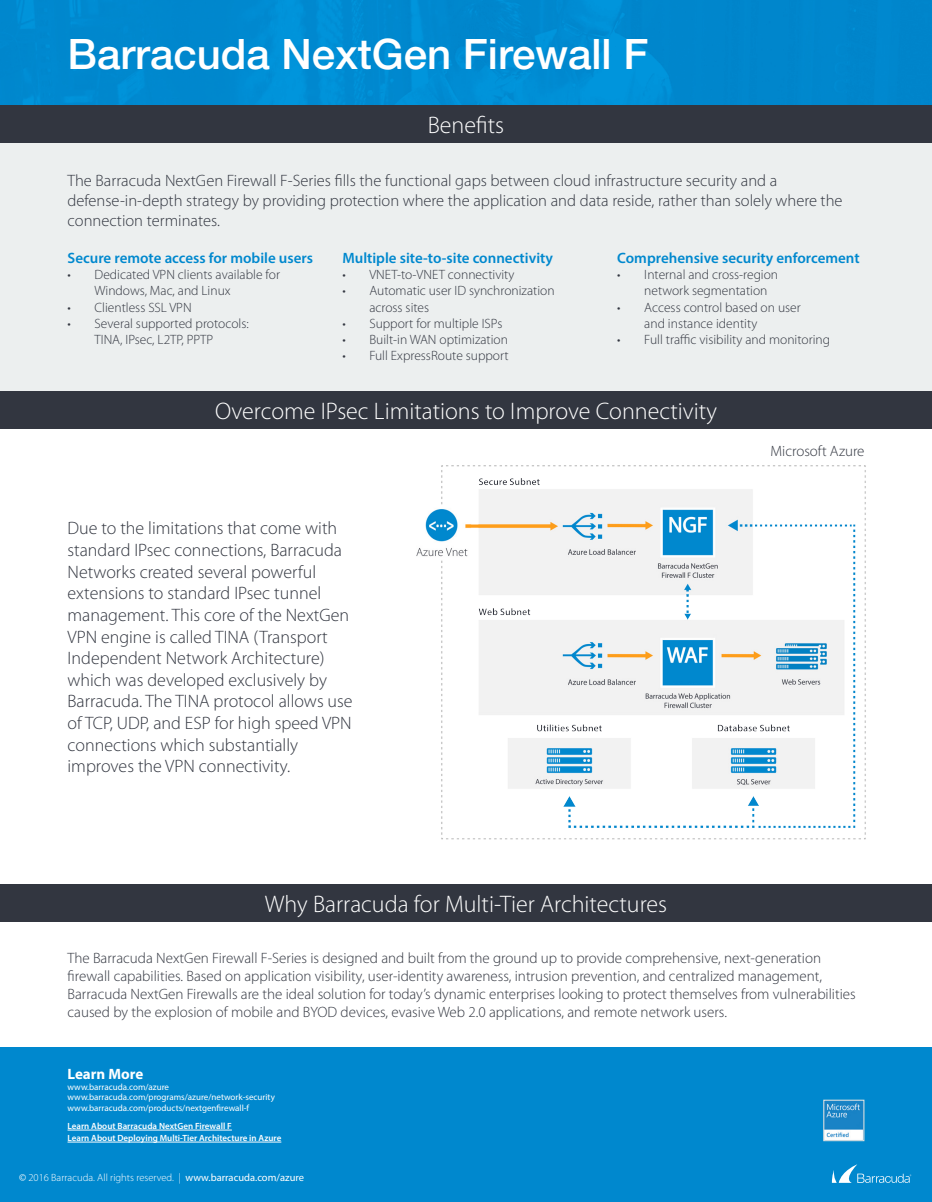
<style>
.page{position:relative;width:932px;height:1202px;background:#fff}
.page>*{position:absolute;margin:0;border:0;box-sizing:border-box;transform-origin:0 0}
.t1{font:500 42px "Helvetica Neue LT Std";color:#fff}
.t2{font:300 24px "Myriad Pro";color:#fff}
.t3{font:300 18px/21.6px "Myriad Pro";color:#323640}
.t4{font:300 16.5px/19.8px "Myriad Pro";color:#323640}
.t5{font:300 15px/18px "Myriad Pro";color:#323640}
.t6{font:600 15px "Myriad Pro";color:#0088ce}
.t7{font:700 15px "Myriad Pro";color:#fff}
.t8{font:300 13.5px/16.2px "Myriad Pro";color:#323640}
.t9{font:300 10.5px "Myriad Pro";color:#fff}
.t10{font:9px/10.8px "Myriad Pro";color:#fff}
.t11{font:600 9px/12px "Myriad Pro";color:#fff}
.s1{font-weight:400}
</style>
<div class="page">
<div style="left:0;top:1154px;width:932px;height:48px;background:#0088ce"></div>
<div style="left:0;top:1046px;width:932px;height:117px;background:#0088ce"></div>
<svg style="left:831px;top:1164px;width:80px;height:18px"></svg>
<img style="left:0;top:0;width:932px;height:105px">
<div style="left:0;top:143px;width:932px;height:248px;background:#ecefef"></div>
<div style="left:0;top:391px;width:932px;height:38px;background:#323640"></div>
<div style="left:0;top:105px;width:932px;height:38px;background:#323640"></div>
<div style="left:0;top:884px;width:932px;height:37px;background:#323640"></div>
<hr style="left:68px;top:1129px;width:164px;height:1px;background:#fff">
<hr style="left:68px;top:1141px;width:213px;height:1px;background:#fff">
<img style="left:825px;top:1101px;width:37px;height:38px">
<div style="left:823px;top:1099px;width:41px;height:42px;border:1px solid #d9dfdf"></div>
<img style="left:416px;top:465px;width:450px;height:375px">
<h1 class="t1" style="left:68px;top:29px;width:582px">Barracuda NextGen Firewall F</h1>
<h2 class="t2" style="left:428px;top:112px;width:78px">Benefits</h2>
<p class="t4" style="left:68px;top:171px;width:776px">The Barracuda NextGen Firewall F-Series fills the functional gaps between cloud infrastructure security and a defense-in-depth strategy by providing protection where the application and data reside, rather than solely where the connection terminates.</p>
<p class="t6" style="left:68px;top:248px;width:247px">Secure remote access for mobile users</p>
<p class="t8" style="left:95px;top:267px;width:187px;text-indent:-27px">• Dedicated VPN clients available for<br>Windows, Mac, and Linux</p>
<p class="t8" style="left:68px;top:299px;width:126px">• Clientless SSL VPN</p>
<p class="t8" style="left:95px;top:315px;width:156px;text-indent:-27px">• Several supported protocols:<br>TINA, IPsec, L2TP, PPTP</p>
<p class="t6" style="left:617px;top:248px;width:244px">Comprehensive security enforcement</p>
<p class="t8" style="left:644px;top:267px;width:135px;text-indent:-27px">• Internal and cross-region network segmentation</p>
<p class="t8" style="left:644px;top:299px;width:158px;text-indent:-27px">• Access control based on user and instance identity</p>
<p class="t8" style="left:617px;top:332px;width:214px">• Full traffic visibility and monitoring</p>
<p class="t6" style="left:342px;top:248px;width:212px">Multiple site-to-site connectivity</p>
<p class="t8" style="left:342px;top:267px;width:174px">• VNET-to-VNET connectivity</p>
<p class="t8" style="left:369px;top:283px;width:187px;text-indent:-27px">• Automatic user ID synchronization across sites</p>
<p class="t8" style="left:342px;top:315px;width:161px">• Support for multiple ISPs</p>
<p class="t8" style="left:342px;top:332px;width:167px">• Built-in WAN optimization</p>
<p class="t8" style="left:342px;top:348px;width:168px">• Full ExpressRoute support</p>
<h2 class="t2" style="left:215px;top:398px;width:503px">Overcome IPsec Limitations to Improve Connectivity</h2>
<p class="t3" style="left:68px;top:518px;width:286px">Due to the limitations that come with standard IPsec connections, Barracuda Networks created several powerful extensions to standard IPsec tunnel management. This core of the NextGen VPN engine is called TINA (Transport Independent Network Architecture) which was developed exclusively by Barracuda. The TINA protocol allows use of TCP, UDP, and ESP for high speed VPN connections which substantially improves the VPN connectivity.</p>
<h2 class="t2" style="left:265px;top:890px;width:404px">Why Barracuda for Multi-Tier Architectures</h2>
<p class="t5" style="left:770px;top:442px;width:96px">Microsoft Azure</p>
<p class="t5" style="left:68px;top:949px;width:789px">The Barracuda NextGen Firewall F-Series is designed and built from the ground up to provide comprehensive, next-generation firewall capabilities. Based on application visibility, user-identity awareness, intrusion prevention, and centralized management, Barracuda NextGen Firewalls are the ideal solution for today’s dynamic enterprises looking to protect themselves from vulnerabilities caused by the explosion of mobile and BYOD devices, evasive Web 2.0 applications, and remote network users.</p>
<p class="t7" style="left:68px;top:1063px;width:77px">Learn More</p>
<p class="t10" style="left:68px;top:1081px;width:209px">www.barracuda.com/azure www.barracuda.com/programs/azure/network-security www.barracuda.com/products/nextgenfirewall-f</p>
<p class="t11" style="left:68px;top:1119px;width:215px">Learn About Barracuda NextGen Firewall F<br>Learn About Deploying Multi-Tier Architecture in Azure</p>
<p class="t9" style="left:19px;top:1171px;width:286px"><span class="s1">©</span> 2016 Barracuda. All rights reserved. | <span class="s1">www.barracuda.com/azure</span></p>
</div>
